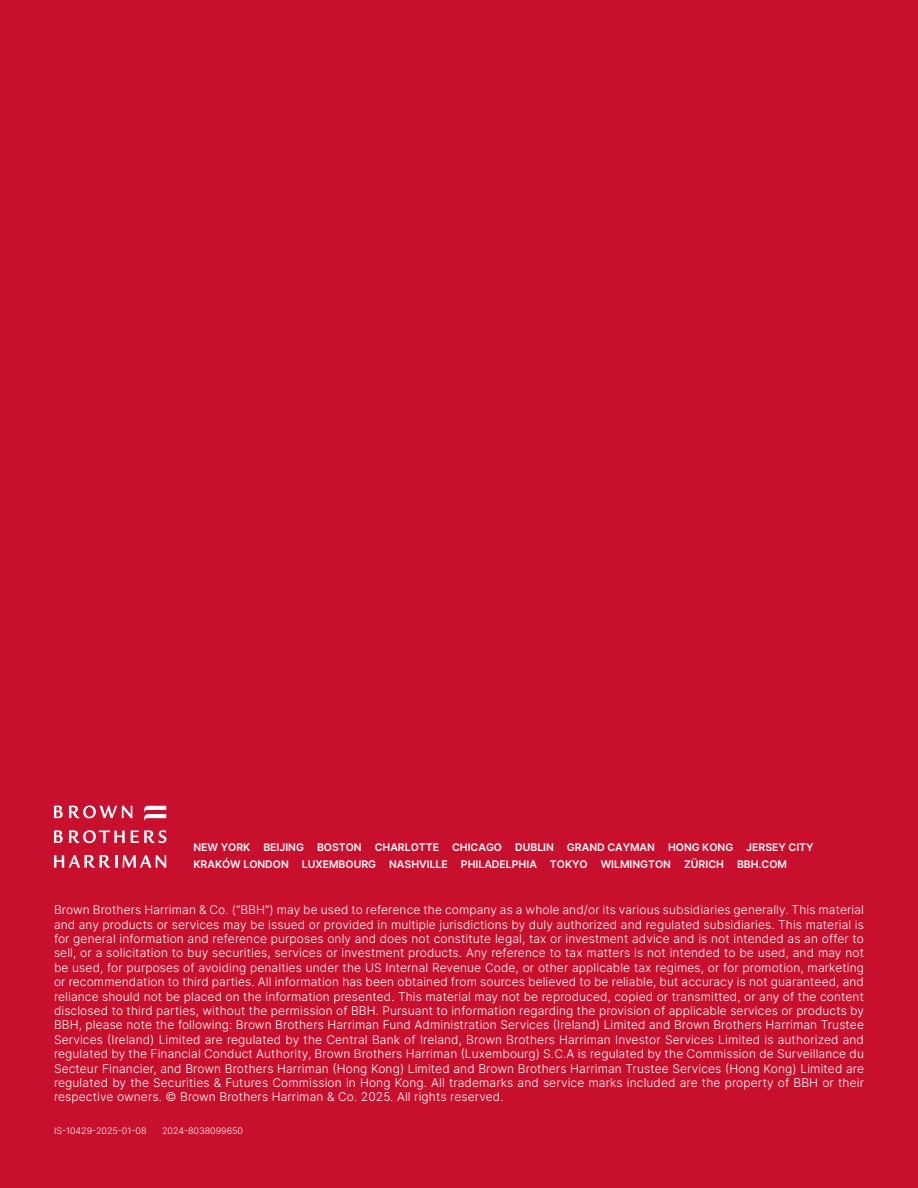
<style>
.page{position:relative;width:918px;height:1188px;background:#c8102e}
.page>*{position:absolute;margin:0;border:0;box-sizing:border-box;transform-origin:0 0}
.Disclaimer{font:300 12px/14.4px "Inter";letter-spacing:.01em;color:#fff;text-align:justify}
.t1{font:10.5px/16.5px "Inter";color:#fff}
.Disclosures{font:300 9px "Inter";color:#fff}
</style>
<div class="page">
<svg style="left:144px;top:806px;width:22px;height:15px"></svg>
<svg style="left:54px;top:830px;width:9px;height:13px"></svg>
<svg style="left:69px;top:830px;width:56px;height:13px"></svg>
<svg style="left:131px;top:830px;width:35px;height:13px"></svg>
<svg style="left:54px;top:855px;width:112px;height:13px"></svg>
<svg style="left:54px;top:806px;width:9px;height:12px"></svg>
<svg style="left:69px;top:806px;width:63px;height:12px"></svg>
<p class="t1" style="left:194px;top:839px;width:622px">NEW YORK BEIJING BOSTON CHARLOTTE CHICAGO DUBLIN GRAND CAYMAN HONG KONG JERSEY CITY<br>KRAKÓW LONDON LUXEMBOURG NASHVILLE PHILADELPHIA TOKYO WILMINGTON ZÜRICH BBH.COM</p>
<p class="Disclaimer" style="left:54px;top:903px;width:812px">Brown Brothers Harriman &amp; Co. (“BBH”) may be used to reference the company as a whole and/or its various subsidiaries generally. This material and any products or services may be issued or provided in multiple jurisdictions by duly authorized and regulated subsidiaries. This material is for general information and reference purposes only and does not constitute legal, tax or investment advice and is not intended as an offer to sell, or a solicitation to buy securities, services or investment products. Any reference to tax matters is not intended to be used, and may not be used, for purposes of avoiding penalties under the US Internal Revenue Code, or other applicable tax regimes, or for promotion, marketing or recommendation to third parties. All information has been obtained from sources believed to be reliable, but accuracy is not guaranteed, and reliance should not be placed on the information presented. This material may not be reproduced, copied or transmitted, or any of the content disclosed to third parties, without the permission of BBH. Pursuant to information regarding the provision of applicable services or products by BBH, please note the following: Brown Brothers Harriman Fund Administration Services (Ireland) Limited and Brown Brothers Harriman Trustee Services (Ireland) Limited are regulated by the Central Bank of Ireland, Brown Brothers Harriman Investor Services Limited is authorized and regulated by the Financial Conduct Authority, Brown Brothers Harriman (Luxembourg) S.C.A is regulated by the Commission de Surveillance du Secteur Financier, and Brown Brothers Harriman (Hong Kong) Limited and Brown Brothers Harriman Trustee Services (Hong Kong) Limited are regulated by the Securities &amp; Futures Commission in Hong Kong. All trademarks and service marks included are the property of BBH or their respective owners. © Brown Brothers Harriman &amp; Co. 2025. All rights reserved.</p>
<p class="Disclosures" style="left:54px;top:1124px;width:94px">IS-10429-2025-01-08</p>
<p class="Disclosures" style="left:162px;top:1124px;width:83px">2024-8038099650</p>
</div>
